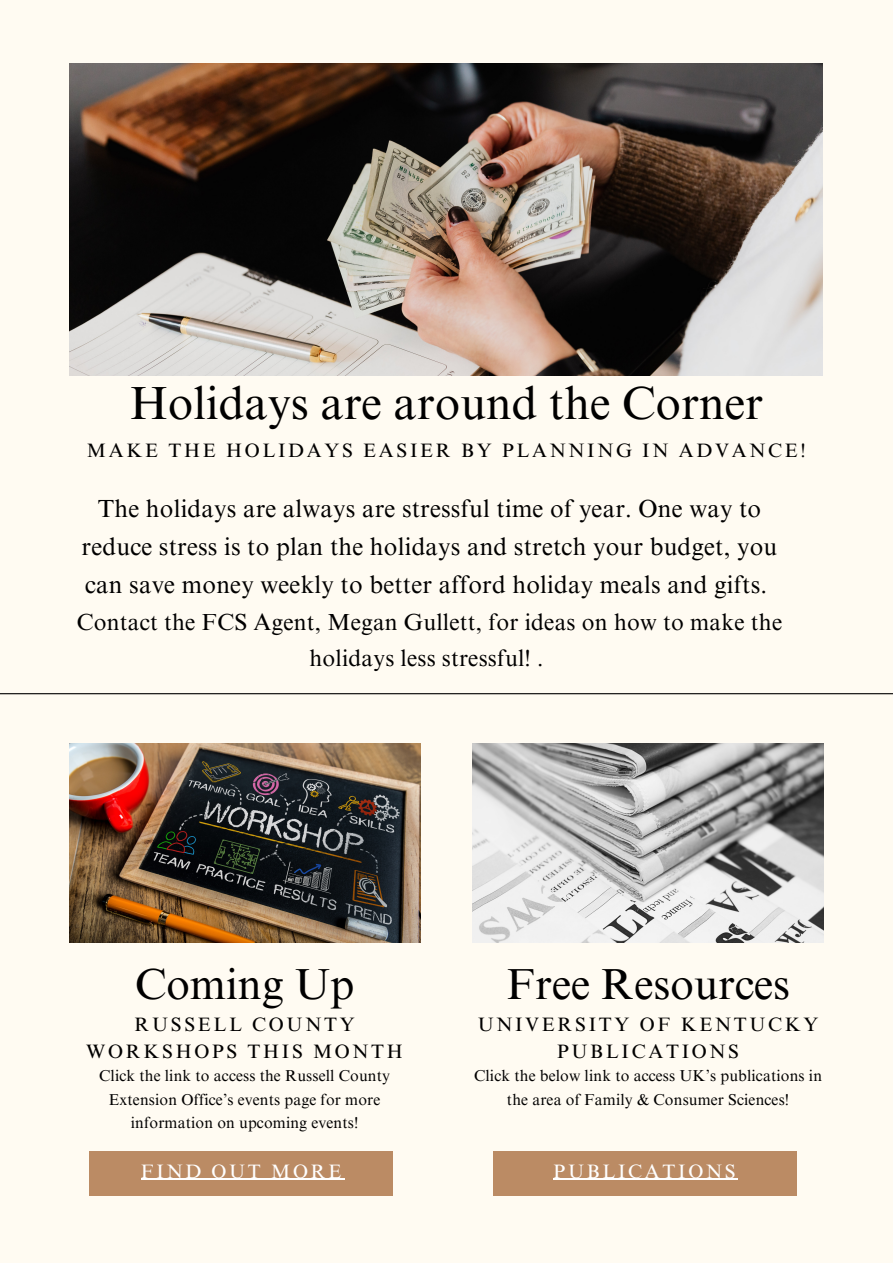
<style>
.page{position:relative;width:893px;height:1264px;background:#fff}
.page>*{position:absolute;margin:0;border:0;box-sizing:border-box;transform-origin:0 0}
.t1{font:46.5px "Times NRMT Pro";color:#000}
.t2{font:43.5px "Times NRMT Pro";color:#000}
.t3{font:24.75px/38.2px "Times NRMT Pro";letter-spacing:.01em;color:#000;text-align:center}
.t4{font:23.25px/36px "Times NRMT Pro";letter-spacing:.01em;color:#000;text-align:center}
.t5{font:19.35px/27px "Times NRMT Pro";letter-spacing:.14em;color:#000;text-align:center}
.t6{font:19.35px "Times NRMT Pro";letter-spacing:.14em;color:#fff}
.t7{font:15.75px/23.5px "Times NRMT Pro";letter-spacing:.01em;color:#000;text-align:center}
</style>
<div class="page">
<div style="left:0;top:0;width:892px;height:1262px;background:#fffbf2"></div>
<hr style="left:0;top:693px;width:892px;height:1px;background:#000">
<div style="left:89px;top:1151px;width:304px;height:44px;background:#bb8b64"></div>
<div style="left:492px;top:1151px;width:304px;height:44px;background:#bb8b64"></div>
<img style="left:69px;top:64px;width:753px;height:311px">
<img style="left:69px;top:743px;width:351px;height:199px">
<img style="left:472px;top:743px;width:351px;height:199px">
<hr style="left:141px;top:1178px;width:203px;height:1px;background:#fff">
<hr style="left:553px;top:1178px;width:185px;height:1px;background:#fff">
<p class="t1" style="left:130px;top:386px;width:634px">Holidays are around the Corner</p>
<p class="t5" style="left:87px;top:439px;width:720px">MAKE THE HOLIDAYS EASIER BY PLANNING IN ADVANCE!</p>
<p class="t3" style="left:82px;top:492px;width:697px">The holidays are always are stressful time of year. One way to reduce stress is to plan the holidays and stretch your budget, you can save money weekly to better afford holiday meals and gifts.</p>
<p class="t4" style="left:77px;top:607px;width:706px">Contact the FCS Agent, Megan Gullett, for ideas on how to make the holidays less stressful! .</p>
<p class="t2" style="left:135px;top:967px;width:221px">Coming Up</p>
<p class="t2" style="left:506px;top:967px;width:285px">Free Resources</p>
<p class="t5" style="left:86px;top:1013px;width:318px">RUSSELL COUNTY<br>WORKSHOPS THIS MONTH</p>
<p class="t5" style="left:477px;top:1013px;width:342px">UNIVERSITY OF KENTUCKY<br>PUBLICATIONS</p>
<p class="t7" style="left:99px;top:1065px;width:292px">Click the link to access the Russell County<br>Extension Office’s events page for more information on upcoming events!</p>
<p class="t7" style="left:474px;top:1065px;width:349px">Click the below link to access UK’s publications in the area of Family &amp; Consumer Sciences!</p>
<p class="t6" style="left:141px;top:1163px;width:202px">FIND OUT MORE</p>
<p class="t6" style="left:553px;top:1163px;width:183px">PUBLICATIONS</p>
</div>
